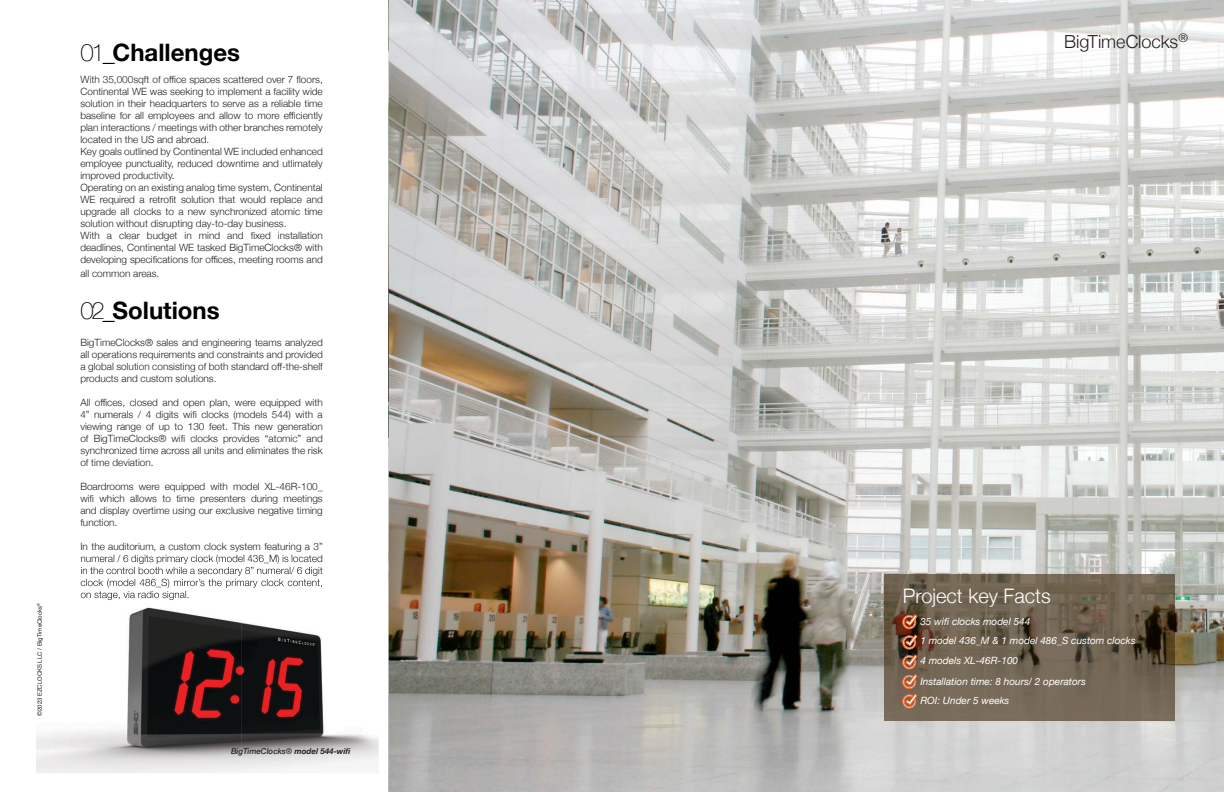
<style>
.page{position:relative;width:1224px;height:792px;background:#fff}
.page>*{position:absolute;margin:0;border:0;box-sizing:border-box;transform-origin:0 0}
.t1{font:700 24px "Helvetica Neue";color:#000}
.t2{font:300 20px "Helvetica Neue";color:#fff}
.t3{font:300 18px "Helvetica Neue";color:#231f20}
.t4{font:300 10px/12px "Helvetica Neue";color:#231f20;text-align:justify}
.t5{font:italic 10px/19.2px "Helvetica Neue";color:#fff}
.t6{font:italic 500 8px "Helvetica Neue";color:#231f20}
.t7{font:6px "Helvetica Neue";color:#231f20}
.s1{font-weight:100}
.s2{font-weight:700}
</style>
<div class="page">
<img style="left:389px;top:0;width:835px;height:792px">
<img style="left:884px;top:575px;width:291px;height:146px">
<svg style="left:903px;top:614px;width:14px;height:15px"></svg>
<svg style="left:903px;top:635px;width:14px;height:14px"></svg>
<svg style="left:903px;top:655px;width:14px;height:53px"></svg>
<img style="left:36px;top:564px;width:343px;height:209px">
<img style="left:81px;top:559px;width:242px;height:5px">
<img style="left:81px;top:567px;width:242px;height:9px">
<img style="left:81px;top:579px;width:242px;height:9px">
<img style="left:81px;top:591px;width:108px;height:9px">
<p class="t7" style="left:35px;top:716px;width:114px;rotate:-90deg">©2023 EZCLOCKS LLC / BigTimeClocks<sup>®</sup></p>
<h1 class="t1" style="left:80px;top:33px;width:161px"><span class="s1">01_</span>Challenges</h1>
<p class="t4" style="left:80px;top:73px;width:244px;text-align:left">With 35,000sqft of office spaces scattered over 7 floors, Continental WE was seeking to implement a facility wide solution in their headquarters to serve as a reliable time baseline for all employees and allow to more efficiently plan interactions / meetings with other branches remotely located in the US and abroad.<br>Key goals outlined by Continental WE included enhanced employee punctuality, reduced downtime and utlimately improved productivity.<br>Operating on an existing analog time system, Continental WE required a retrofit solution that would replace and upgrade all clocks to a new synchronized atomic time solution without disrupting day-to-day business.<br>With a clear budget in mind and fixed installation deadlines, Continental WE tasked BigTimeClocks® with developing specifications for offices, meeting rooms and</p>
<p class="t4" style="left:80px;top:267px;width:80px">all common areas.</p>
<h1 class="t1" style="left:80px;top:291px;width:141px"><span class="s1">02_</span>Solutions</h1>
<p class="t4" style="left:80px;top:336px;width:244px">BigTimeClocks® sales and engineering teams analyzed all operations requirements and constraints and provided a global solution consisting of both standard off-the-shelf products and custom solutions.</p>
<p class="t4" style="left:80px;top:396px;width:244px">All offices, closed and open plan, were equipped with 4” numerals / 4 digits wifi clocks (models 544) with a viewing range of up to 130 feet. This new generation of BigTimeClocks® wifi clocks provides “atomic” and synchronized time across all units and eliminates the risk of time deviation.</p>
<p class="t4" style="left:80px;top:480px;width:244px">Boardrooms were equipped with model XL-46R-100_ wifi which allows to time presenters during meetings and display overtime using our exclusive negative timing function.</p>
<p class="t4" style="left:80px;top:540px;width:244px">In the auditorium, a custom clock system featuring a 3” numeral / 6 digits primary clock (model 436_M) is located</p>
<p class="t6" style="left:231px;top:744px;width:121px">BigTimeClocks® <span class="s2">model 544-wifi</span></p>
<h3 class="t3" style="left:1064px;top:27px;width:125px">BigTimeClocks<sup>®</sup></h3>
<h2 class="t2" style="left:903px;top:579px;width:149px">Project key Facts</h2>
<p class="t5" style="left:920px;top:612px;width:217px">35 wifi clocks model 544<br>1 model 436_M &amp; 1 model 486_S custom clocks</p>
<p class="t5" style="left:920px;top:673px;width:167px">Installation time: 8 hours/ 2 operators<br>ROI: Under 5 weeks</p>
<p class="t5" style="left:920px;top:651px;width:99px">4 models XL-46R-100</p>
</div>
